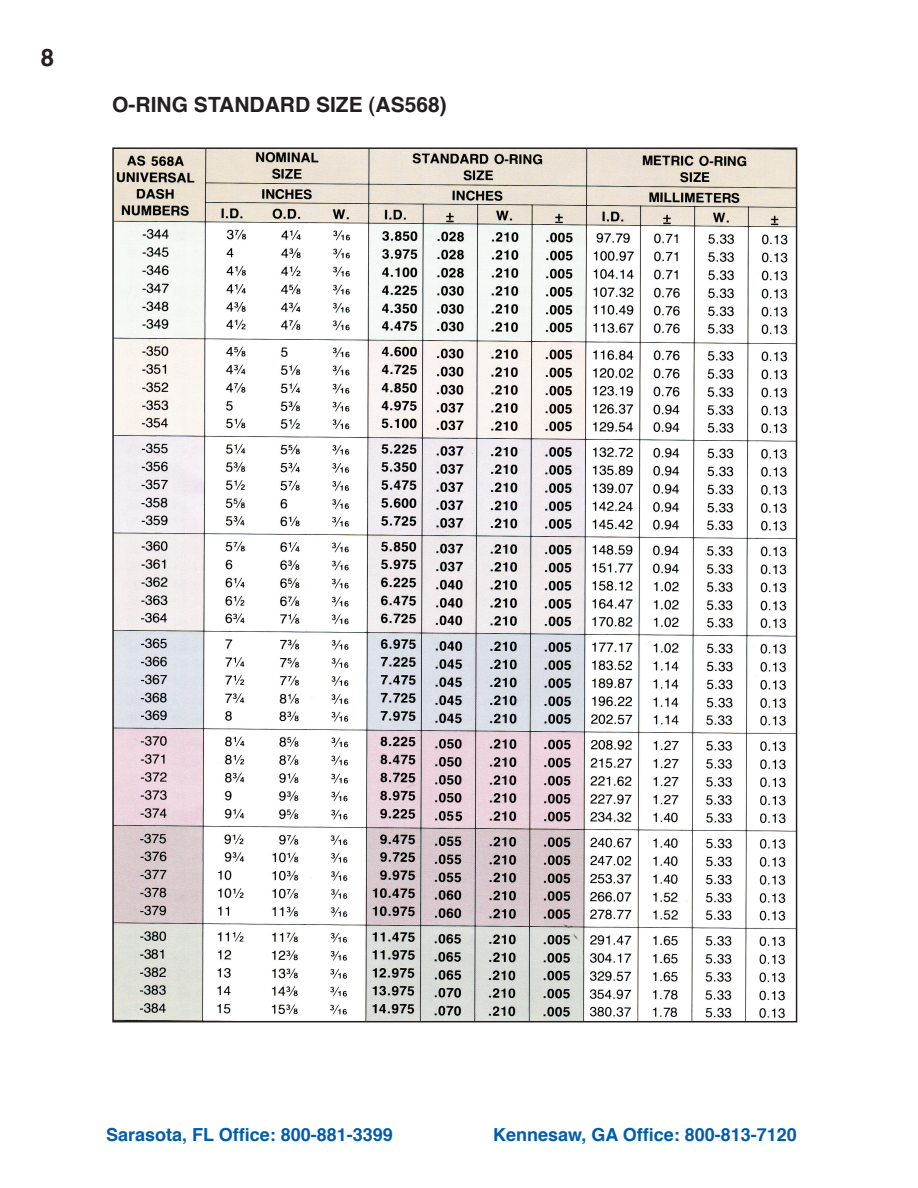
<style>
.page{position:relative;width:918px;height:1188px;background:#fff}
.page>*{position:absolute;margin:0;border:0;box-sizing:border-box;transform-origin:0 0}
.t1{font:700 24px "Helvetica";color:#231f20}
.t2{font:700 21px "Helvetica";color:#231f20}
.t3{font:700 18px "Helvetica";color:#015dab}
</style>
<div class="page">
<img style="left:115px;top:150px;width:679px;height:869px">
<h1 class="t1" style="left:41px;top:38px;width:15px">8</h1>
<p class="t2" style="left:112px;top:88px;width:336px">O-RING STANDARD SIZE (AS568)</p>
<p class="t3" style="left:106px;top:1120px;width:288px">Sarasota, FL Office: 800-881-3399</p>
<p class="t3" style="left:493px;top:1120px;width:305px">Kennesaw, GA Office: 800-813-7120</p>
</div>
